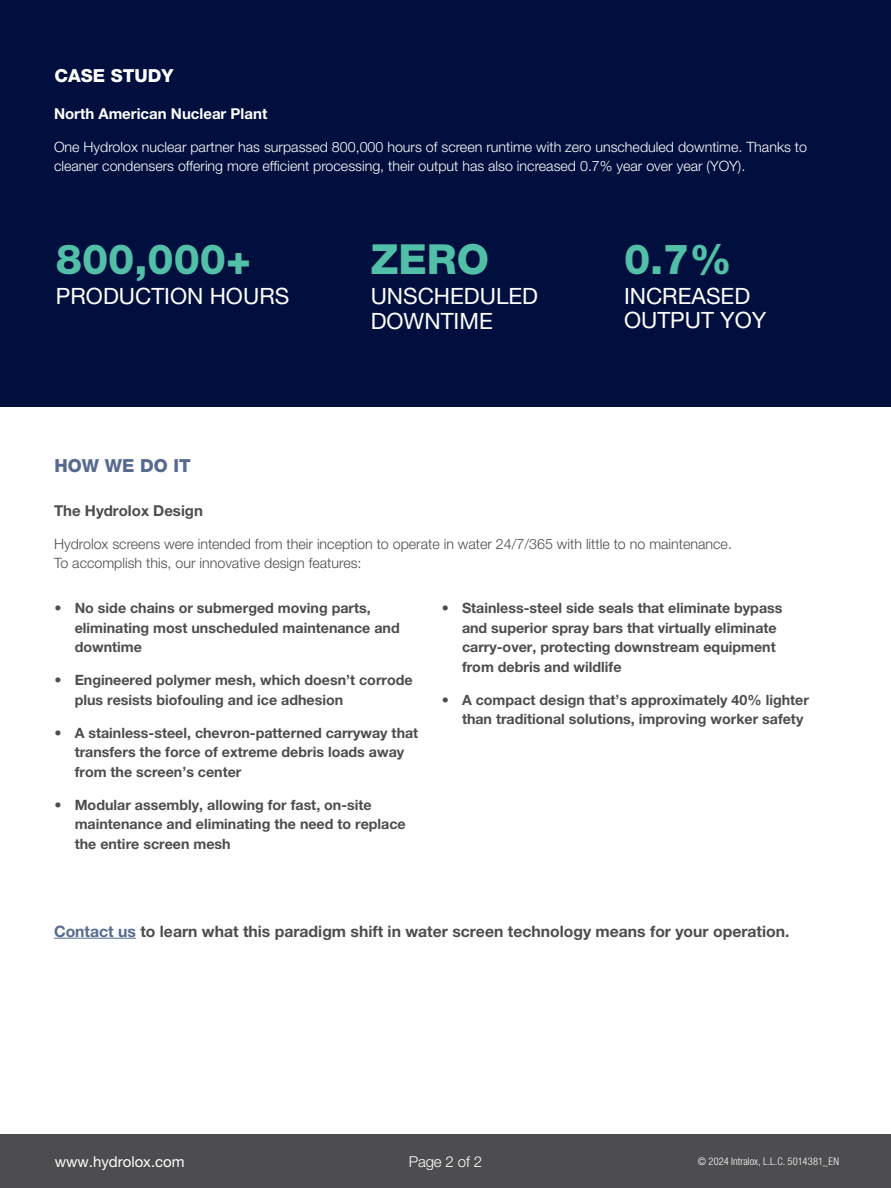
<style>
.page{position:relative;width:891px;height:1188px;background:#fff}
.page>*{position:absolute;margin:0;border:0;box-sizing:border-box;transform-origin:0 0}
.t1{font:800 41.55px "Helvetica Neue LT Pro";color:#52c0a8}
.t2{font:22.5px/24.5px "Helvetica Neue LT Pro";color:#fff}
.t3{font:800 18px "Helvetica Neue LT Pro";color:#fff}
.t4{font:800 18px "Helvetica Neue LT Pro";color:#566a8f}
.t5{font:700 15.75px "Helvetica Neue LT Pro";color:#4d4d4f}
.t6{font:700 15px "Helvetica Neue LT Pro";color:#fff}
.t7{font:700 15px "Helvetica Neue LT Pro";color:#4d4d4f}
.t8{font:15px "Helvetica Neue LT Pro";color:#fff}
.t9{font:300 15px "Helvetica Neue LT Pro";letter-spacing:-.01em;color:#fff}
.t10{font:700 14.25px/19.5px "Helvetica Neue LT Pro";color:#4d4d4f}
.t11{font:300 14.25px/19.5px "Helvetica Neue LT Pro";color:#fff}
.t12{font:300 14.25px/19.5px "Helvetica Neue LT Pro";color:#4d4d4f}
.t13{font:300 condensed 10.5px "Helvetica Neue LT Pro";letter-spacing:.005em;color:#fff}
.s1{color:#566a8f}
</style>
<div class="page">
<div style="left:0;top:0;width:891px;height:406px;background:#000f3d"></div>
<div style="left:0;top:1134px;width:891px;height:54px;background:#4d4d4f"></div>
<hr style="left:54px;top:938px;width:82px;height:1px;background:#566a8f">
<p class="t3" style="left:54px;top:65px;width:121px">CASE STUDY</p>
<p class="t6" style="left:54px;top:104px;width:215px">North American Nuclear Plant</p>
<p class="t11" style="left:54px;top:137px;width:755px">One Hydrolox nuclear partner has surpassed 800,000 hours of screen runtime with zero unscheduled downtime. Thanks to cleaner condensers offering more efficient processing, their output has also increased 0.7% year over year (YOY).</p>
<h1 class="t1" style="left:56px;top:234px;width:197px">800,000+</h1>
<h2 class="t2" style="left:56px;top:284px;width:235px">PRODUCTION HOURS</h2>
<p class="t4" style="left:54px;top:455px;width:138px">HOW WE DO IT</p>
<h1 class="t1" style="left:371px;top:234px;width:120px">ZERO</h1>
<h2 class="t2" style="left:371px;top:284px;width:169px">UNSCHEDULED<br>DOWNTIME</h2>
<h1 class="t1" style="left:624px;top:234px;width:109px">0.7%</h1>
<h2 class="t2" style="left:624px;top:284px;width:144px;line-height:24px">INCREASED<br>OUTPUT YOY</h2>
<p class="t7" style="left:54px;top:501px;width:150px">The Hydrolox Design</p>
<p class="t12" style="left:54px;top:533px;width:679px">Hydrolox screens were intended from their inception to operate in water 24/7/365 with little to no maintenance.<br>To accomplish this, our innovative design features:</p>
<p class="t10" style="left:75px;top:598px;width:326px;text-indent:-20px">• No side chains or submerged moving parts, eliminating most unscheduled maintenance and downtime</p>
<p class="t10" style="left:75px;top:670px;width:339px;text-indent:-20px">• Engineered polymer mesh, which doesn’t corrode plus resists biofouling and ice adhesion</p>
<p class="t10" style="left:75px;top:722px;width:345px;text-indent:-20px">• A stainless-steel, chevron-patterned carryway that transfers the force of extreme debris loads away from the screen’s center</p>
<p class="t10" style="left:75px;top:794px;width:333px;text-indent:-20px">• Modular assembly, allowing for fast, on-site maintenance and eliminating the need to replace the entire screen mesh</p>
<p class="t10" style="left:462px;top:598px;width:322px;text-indent:-20px">• Stainless-steel side seals that eliminate bypass and superior spray bars that virtually eliminate carry-over, protecting downstream equipment from debris and wildlife</p>
<p class="t10" style="left:462px;top:689px;width:348px;text-indent:-20px">• A compact design that’s approximately 40% lighter than traditional solutions, improving worker safety</p>
<p class="t5" style="left:54px;top:921px;width:737px"><span class="s1">Contact us</span> to learn what this paradigm shift in water screen technology means for your operation.</p>
<p class="t8" style="left:55px;top:1152px;width:131px">www.hydrolox.com</p>
<p class="t9" style="left:409px;top:1152px;width:75px">Page 2 of 2</p>
<p class="t13" style="left:698px;top:1155px;width:143px">© 2024 Intralox, L.L.C. 5014381_EN</p>
</div>
